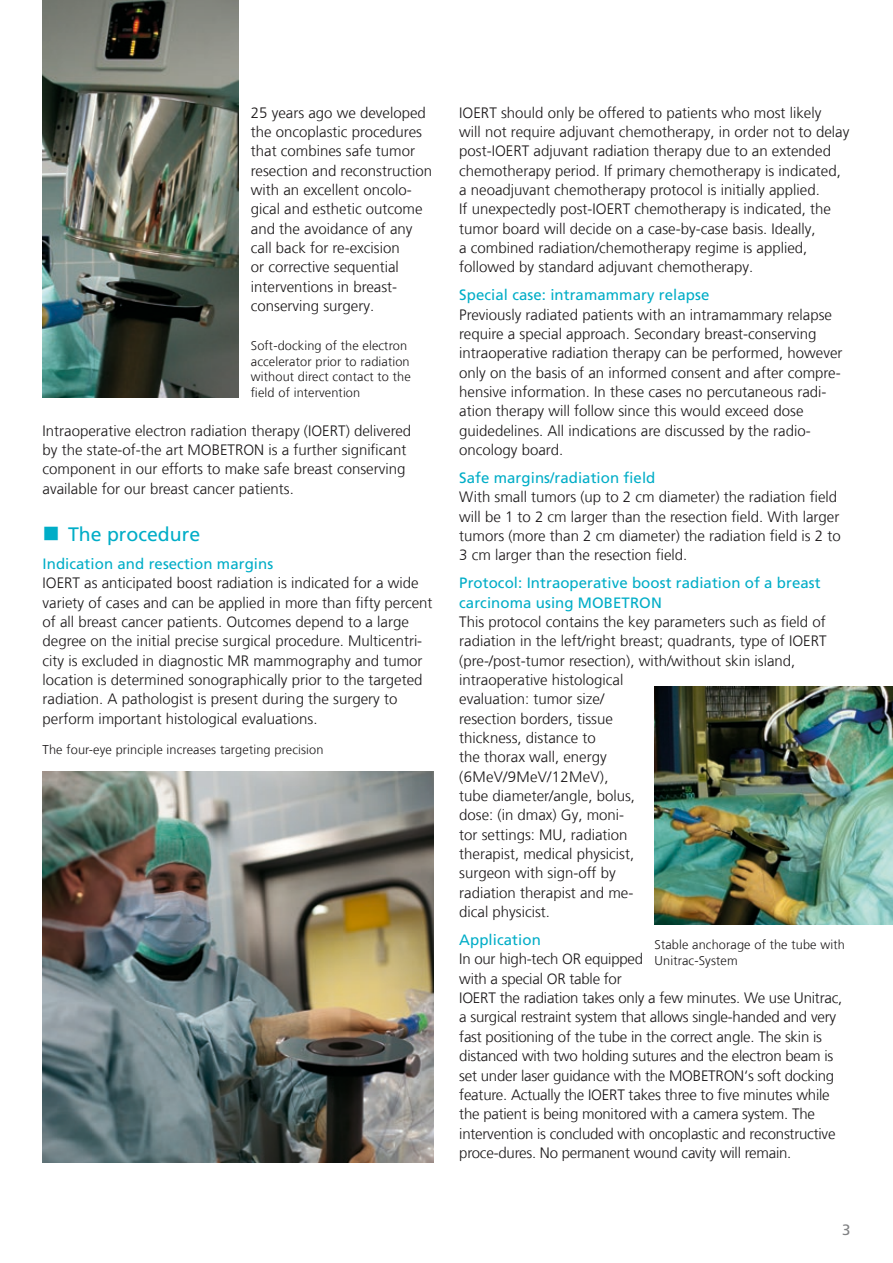
<style>
.page{position:relative;width:893px;height:1263px;background:#fff}
.page>*{position:absolute;margin:0;border:0;box-sizing:border-box;transform-origin:0 0}
.t1{font:19.5px "Frutiger LT Com";color:#00adc7}
.t2{font:300 15px/19.4px "Frutiger LT Com";color:#1b1819}
.t3{font:15px/19.4px "Frutiger LT Com";letter-spacing:.005em;color:#00adc7}
.t4{font:15px "Frutiger LT Com";color:#808183}
.t5{font:300 12.75px/15.5px "Frutiger LT Com";letter-spacing:.01em;color:#1b1819}
</style>
<div class="page">
<img style="left:43px;top:0;width:195px;height:398px">
<img style="left:43px;top:771px;width:391px;height:391px">
<img style="left:654px;top:687px;width:239px;height:238px">
<p class="t2" style="left:251px;top:103px;width:183px">25 years ago we developed the oncoplastic procedures that combines safe tumor resection and reconstruction with an excellent oncolo&shy;gical and esthetic outcome and the avoidance of any call back for re-excision<br>or corrective sequential interventions in breast&shy;conserving surgery.</p>
<p class="t5" style="left:251px;top:338px;width:161px">Soft-docking of the electron accelerator prior to radiation without direct contact to the field of intervention</p>
<p class="t2" style="left:43px;top:421px;width:370px">Intraoperative electron radiation therapy (IOERT) delivered by the state-of-the art MOBETRON is a further significant component in our efforts to make safe breast conserving available for our breast cancer patients.</p>
<h1 class="t1" style="left:43px;top:523px;width:159px">■ The procedure</h1>
<p class="t3" style="left:43px;top:554px;width:232px">Indication and resection margins</p>
<p class="t2" style="left:43px;top:573px;width:392px">IOERT as anticipated boost radiation is indicated for a wide variety of cases and can be applied in more than fifty percent of all breast cancer patients. Outcomes depend to a large degree on the initial precise surgical procedure. Multicentri&shy;city is excluded in diagnostic MR mammography and tumor location is determined sonographically prior to the targeted radiation. A pathologist is present during the surgery to perform important histological evaluations.</p>
<p class="t5" style="left:43px;top:742px;width:282px">The four-eye principle increases targeting precision</p>
<p class="t2" style="left:459px;top:103px;width:392px">IOERT should only be offered to patients who most likely<br>will not require adjuvant chemotherapy, in order not to delay post-IOERT adjuvant radiation therapy due to an extended chemotherapy period. If primary chemotherapy is indicated, a neoadjuvant chemotherapy protocol is initially applied.<br>If unexpectedly post-IOERT chemotherapy is indicated, the tumor board will decide on a case-by-case basis. Ideally,<br>a combined radiation/chemotherapy regime is applied, followed by standard adjuvant chemotherapy.</p>
<p class="t3" style="left:459px;top:285px;width:252px">Special case: intramammary relapse</p>
<p class="t2" style="left:459px;top:305px;width:385px">Previously radiated patients with an intramammary relapse require a special approach. Secondary breast-conserving intraoperative radiation therapy can be performed, however only on the basis of an informed consent and after compre&shy;hensive information. In these cases no percutaneous radi&shy;ation therapy will follow since this would exceed dose guidedelines. All indications are discussed by the radio&shy;oncology board.</p>
<p class="t3" style="left:459px;top:468px;width:198px">Safe margins/radiation field</p>
<p class="t2" style="left:459px;top:487px;width:383px">With small tumors (up to 2 cm diameter) the radiation field will be 1 to 2 cm larger than the resection field. With larger tumors (more than 2 cm diameter) the radiation field is 2 to 3 cm larger than the resection field.</p>
<p class="t3" style="left:459px;top:573px;width:363px">Protocol: Intraoperative boost radiation of a breast carcinoma using MOBETRON</p>
<p class="t2" style="left:459px;top:612px;width:369px">This protocol contains the key parameters such as field of radiation in the left/right breast; quadrants, type of IOERT (pre-/post-tumor resection), with/without skin island, intraoperative histological<br>evaluation: tumor size/<br>resection borders, tissue<br>thickness, distance to<br>the thorax wall, energy<br>(6MeV/9MeV/12MeV),<br>tube diameter/angle, bolus,<br>dose: (in dmax) Gy, moni-<br>tor settings: MU, radiation<br>therapist, medical physicist,<br>surgeon with sign-off by<br>radiation therapist and me-<br>dical physicist.</p>
<p class="t3" style="left:459px;top:930px;width:83px">Application</p>
<p class="t2" style="left:459px;top:950px;width:385px">In our high-tech OR equipped<br>with a special OR table for<br>IOERT the radiation takes only a few minutes. We use Unitrac, a surgical restraint system that allows single-handed and very fast positioning of the tube in the correct angle. The skin is distanced with two holding sutures and the electron beam is set under laser guidance with the MOBETRON‘s soft docking feature. Actually the IOERT takes three to five minutes while the patient is being monitored with a camera system. The intervention is concluded with oncoplastic and reconstructive proce-dures. No permanent wound cavity will remain.</p>
<p class="t5" style="left:654px;top:937px;width:192px">Stable anchorage of the tube with<br>Unitrac-System</p>
<p class="t4" style="left:842px;top:1221px;width:10px">3</p>
</div>
